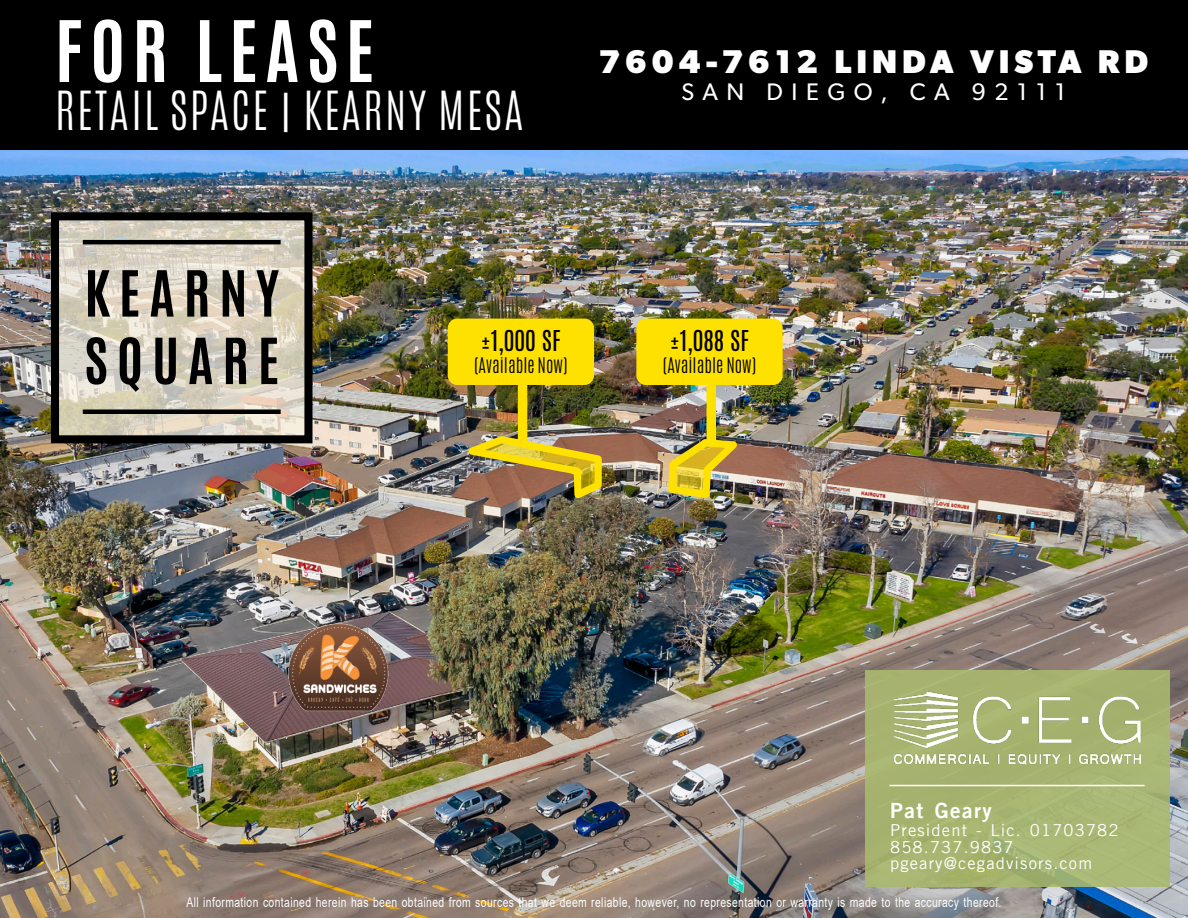
<style>
.page{position:relative;width:1188px;height:918px;background:#fff}
.page>*{position:absolute;margin:0;border:0;box-sizing:border-box;transform-origin:0 0}
.t1{font:700 72px "Antonio";letter-spacing:.1em;color:#fff}
.t2{font:700 54px/67.5px "Antonio";letter-spacing:.165em;color:#000}
.t3{font:300 45px "Antonio";letter-spacing:.05em;color:#fff}
.t4{font:700 33px "Gibson";letter-spacing:.15em;color:#fff}
.t5{font:24px "Gibson";letter-spacing:.36em;color:#fff}
.t6{font:24px "Antonio";color:#000}
.t7{font:21px "Trade Gothic LT Bold Two";letter-spacing:.07em;color:#fff}
.t8{font:300 18px "Antonio";color:#000}
.t9{font:16.5px/16px "Trade Gothic LT";letter-spacing:.07em;color:#fff}
.t10{font:13.5px "Arial";letter-spacing:.04em;color:#fff;scale:.77 1}
</style>
<div class="page">
<img style="left:0;top:150px;width:1188px;height:768px">
<div style="left:0;top:0;width:1188px;height:150px;background:#000"></div>
<div style="left:51px;top:212px;width:262px;height:231px;background:#faf3e3;border:8px solid #000;opacity:.75"></div>
<hr style="left:85px;top:240px;width:193px;height:4px;background:#000">
<div style="left:85px;top:409px;width:193px;height:5px;background:#000"></div>
<div style="left:865px;top:670px;width:304px;height:216px;background:#a9b96e"></div>
<hr style="left:890px;top:785px;width:254px;height:1px;background:#fff">
<img style="left:888px;top:688px;width:260px;height:83px">
<img style="left:664px;top:435px;width:86px;height:68px">
<div style="left:636px;top:319px;width:147px;height:66px;background:#ffe100;border-radius:9px"></div>
<div style="left:707px;top:385px;width:9px;height:58px;background:#ffe100"></div>
<img style="left:446px;top:432px;width:162px;height:74px">
<div style="left:448px;top:319px;width:146px;height:66px;background:#ffe100;border-radius:9px"></div>
<div style="left:518px;top:385px;width:9px;height:58px;background:#ffe100"></div>
<img style="left:282px;top:618px;width:120px;height:104px">
<h1 class="t1" style="left:55px;top:0;width:321px">FOR LEASE</h1>
<h3 class="t3" style="left:55px;top:79px;width:470px">RETAIL SPACE | KEARNY MESA</h3>
<h3 class="t4" style="left:599px;top:46px;width:551px">7604-7612 LINDA VISTA RD</h3>
<h3 class="t5" style="left:681px;top:81px;width:386px">SAN DIEGO, CA 92111</h3>
<h2 class="t2" style="left:84px;top:260px;width:197px">KEARNY<br>SQUARE</h2>
<h3 class="t6" style="left:481px;top:324px;width:81px">±1,000 SF</h3>
<h3 class="t8" style="left:474px;top:353px;width:95px">(Available Now)</h3>
<h3 class="t6" style="left:670px;top:324px;width:81px">±1,088 SF</h3>
<h3 class="t8" style="left:663px;top:353px;width:95px">(Available Now)</h3>
<h3 class="t7" style="left:890px;top:803px;width:103px">Pat Geary</h3>
<p class="t9" style="left:890px;top:824px;width:230px">President - Lic. 01703782<br>858.737.9837 pgeary@cegadvisors.com</p>
<p class="t10" style="left:186px;top:898px;width:1060px">All information contained herein has been obtained from sources that we deem reliable, however, no representation or warranty is made to the accuracy thereof.</p>
</div>
